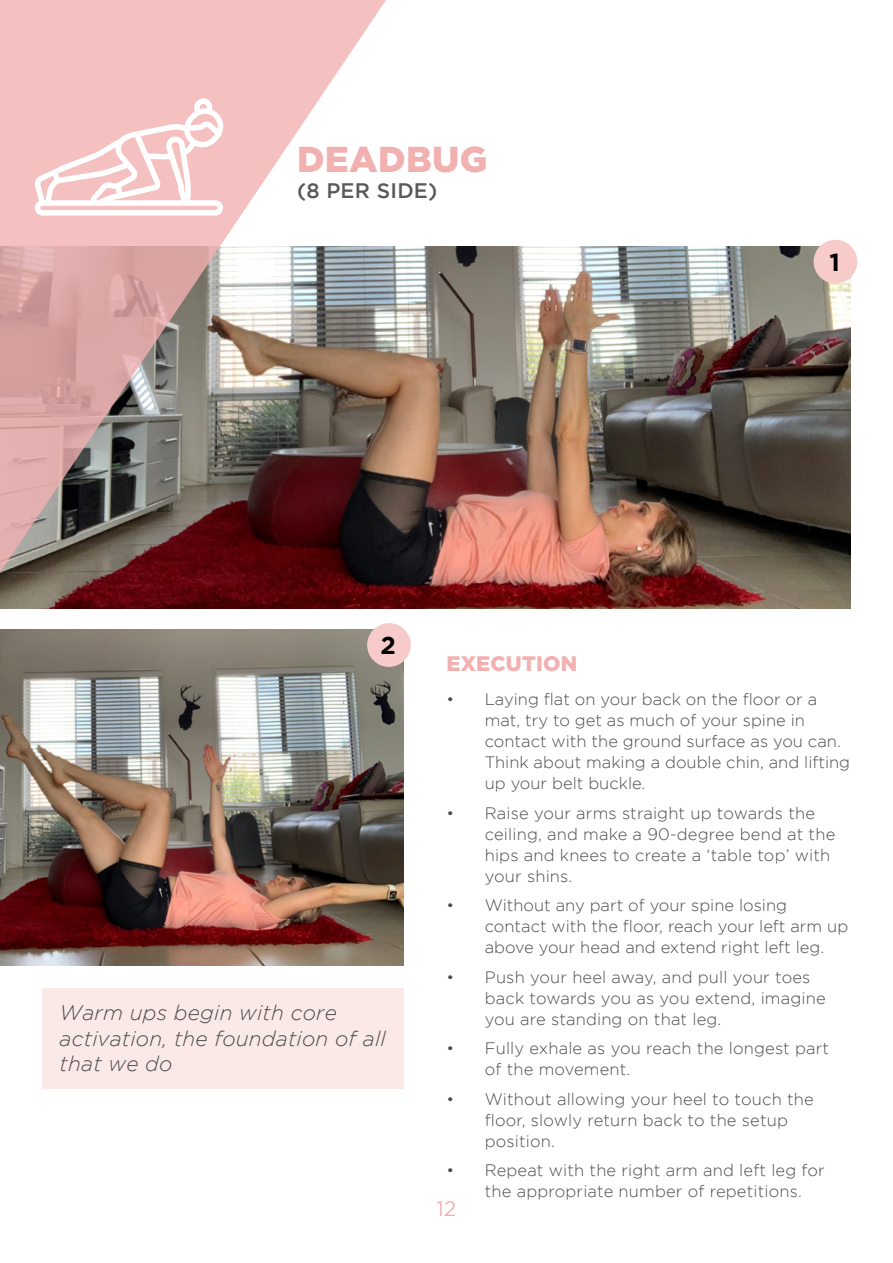
<style>
.page{position:relative;width:893px;height:1263px;background:#fff}
.page>*{position:absolute;margin:0;border:0;box-sizing:border-box;transform-origin:0 0}
.t1{font:900 36px "Gotham";letter-spacing:.01em;color:#f2b1b1}
.t2{font:700 24.75px "Gotham";color:#000}
.t3{font:italic 300 21px/25.5px "Gotham";letter-spacing:.01em;color:#4d4d4f}
.t4{font:500 21px "Gotham";letter-spacing:.01em;color:#58595b}
.t5{font:900 21px "Gotham";letter-spacing:.01em;color:#f2b1b1}
.t6{font:21px "Gotham";color:#f2b1b1}
.t7{font:300 16.5px/21px "Gotham";letter-spacing:.005em;color:#4d4d4f}
</style>
<div class="page">
<img style="left:433px;top:247px;width:417px;height:361px">
<svg style="left:0;top:0;width:433px;height:659px"></svg>
<div style="left:43px;top:988px;width:361px;height:100px;background:#fbe9e7"></div>
<img style="left:0;top:630px;width:404px;height:336px">
<svg style="left:34px;top:98px;width:191px;height:118px"></svg>
<div style="left:814px;top:240px;width:43px;height:43px;background:#f6cbc9;border-radius:50%"></div>
<div style="left:367px;top:623px;width:44px;height:44px;background:#f6cbc9;border-radius:50%"></div>
<h1 class="t1" style="left:297px;top:139px;width:192px">DEADBUG</h1>
<p class="t4" style="left:297px;top:178px;width:142px">(8 PER SIDE)</p>
<h2 class="t2" style="left:380px;top:631px;width:17px">2</h2>
<p class="t5" style="left:446px;top:651px;width:132px">EXECUTION</p>
<h2 class="t2" style="left:829px;top:248px;width:12px">1</h2>
<p class="t3" style="left:60px;top:1000px;width:328px">Warm ups begin with core activation, the foundation of all that we do</p>
<p class="t7" style="left:485px;top:689px;width:367px;text-indent:-38px">• Laying flat on your back on the floor or a mat, try to get as much of your spine in contact with the ground surface as you can.<br>Think about making a double chin, and lifting up your belt buckle.</p>
<p class="t7" style="left:485px;top:802px;width:352px;text-indent:-38px">• Raise your arms straight up towards the ceiling, and make a 90-degree bend at the hips and knees to create a ‘table top’ with your shins.</p>
<p class="t7" style="left:485px;top:895px;width:365px;text-indent:-38px">• Without any part of your spine losing contact with the floor, reach your left arm up above your head and extend right left leg.</p>
<p class="t7" style="left:485px;top:966px;width:342px;text-indent:-38px">• Push your heel away, and pull your toes back towards you as you extend, imagine you are standing on that leg.</p>
<p class="t7" style="left:485px;top:1038px;width:346px;text-indent:-38px">• Fully exhale as you reach the longest part of the movement.</p>
<p class="t7" style="left:485px;top:1088px;width:330px;text-indent:-38px">• Without allowing your heel to touch the floor, slowly return back to the setup position.</p>
<p class="t7" style="left:485px;top:1160px;width:342px;text-indent:-38px">• Repeat with the right arm and left leg for the appropriate number of repetitions.</p>
<p class="t6" style="left:436px;top:1197px;width:22px">12</p>
</div>
